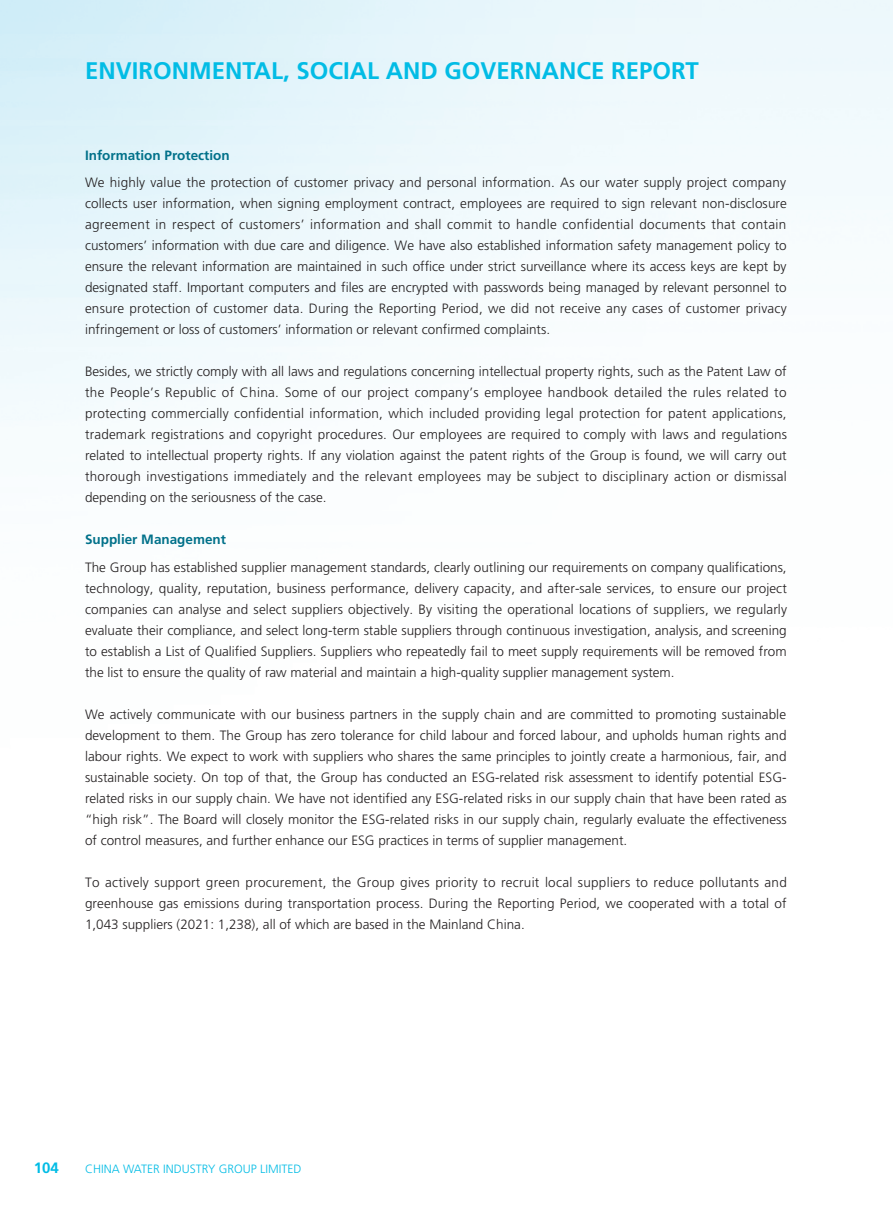
<style>
.page{position:relative;width:893px;height:1212px;background:#fff}
.page>*{position:absolute;margin:0;border:0;box-sizing:border-box;transform-origin:0 0}
.t1{font:700 24px "Frutiger LT Std";color:#02bce5}
.t2{font:700 15px "Frutiger LT Std";color:#02bce5}
._00_txt{font:300 13.5px/21px "Frutiger LT Std";color:#231f20;text-align:justify}
._02_H2{font:700 13.5px "Frutiger LT Std";color:#01718a}
.t3{font:300 12px "Frutiger LT Std";color:#02bce5}
</style>
<div class="page">
<h1 class="t1" style="left:85px;top:57px;width:615px">ENVIRONMENTAL, SOCIAL AND GOVERNANCE REPORT</h1>
<p class="_02_H2" style="left:85px;top:147px;width:146px">Information Protection</p>
<p class="_00_txt" style="left:85px;top:172px;width:703px">We highly value the protection of customer privacy and personal information. As our water supply project company collects user information, when signing employment contract, employees are required to sign relevant non-disclosure agreement in respect of customers’ information and shall commit to handle confidential documents that contain customers’ information with due care and diligence. We have also established information safety management policy to ensure the relevant information are maintained in such office under strict surveillance where its access keys are kept by designated staff. Important computers and files are encrypted with passwords being managed by relevant personnel to ensure protection of customer data. During the Reporting Period, we did not receive any cases of customer privacy infringement or loss of customers’ information or relevant confirmed complaints.</p>
<p class="_00_txt" style="left:85px;top:361px;width:703px">Besides, we strictly comply with all laws and regulations concerning intellectual property rights, such as the Patent Law of the People’s Republic of China. Some of our project company’s employee handbook detailed the rules related to protecting commercially confidential information, which included providing legal protection for patent applications, trademark registrations and copyright procedures. Our employees are required to comply with laws and regulations related to intellectual property rights. If any violation against the patent rights of the Group is found, we will carry out thorough investigations immediately and the relevant employees may be subject to disciplinary action or dismissal depending on the seriousness of the case.</p>
<p class="_02_H2" style="left:85px;top:532px;width:143px">Supplier Management</p>
<p class="_00_txt" style="left:85px;top:557px;width:703px">The Group has established supplier management standards, clearly outlining our requirements on company qualifications, technology, quality, reputation, business performance, delivery capacity, and after-sale services, to ensure our project companies can analyse and select suppliers objectively. By visiting the operational locations of suppliers, we regularly evaluate their compliance, and select long-term stable suppliers through continuous investigation, analysis, and screening to establish a List of Qualified Suppliers. Suppliers who repeatedly fail to meet supply requirements will be removed from the list to ensure the quality of raw material and maintain a high-quality supplier management system.</p>
<p class="_00_txt" style="left:85px;top:704px;width:703px">We actively communicate with our business partners in the supply chain and are committed to promoting sustainable development to them. The Group has zero tolerance for child labour and forced labour, and upholds human rights and labour rights. We expect to work with suppliers who shares the same principles to jointly create a harmonious, fair, and sustainable society. On top of that, the Group has conducted an ESG-related risk assessment to identify potential ESG&shy;related risks in our supply chain. We have not identified any ESG-related risks in our supply chain that have been rated as “high risk”. The Board will closely monitor the ESG-related risks in our supply chain, regularly evaluate the effectiveness of control measures, and further enhance our ESG practices in terms of supplier management.</p>
<p class="_00_txt" style="left:85px;top:872px;width:703px">To actively support green procurement, the Group gives priority to recruit local suppliers to reduce pollutants and greenhouse gas emissions during transportation process. During the Reporting Period, we cooperated with a total of 1,043 suppliers (2021: 1,238), all of which are based in the Mainland China.</p>
<p class="t2" style="left:34px;top:1158px;width:27px">104</p>
<p class="t3" style="left:85px;top:1162px;width:218px">CHINA WATER INDUSTRY GROUP LIMITED</p>
</div>
